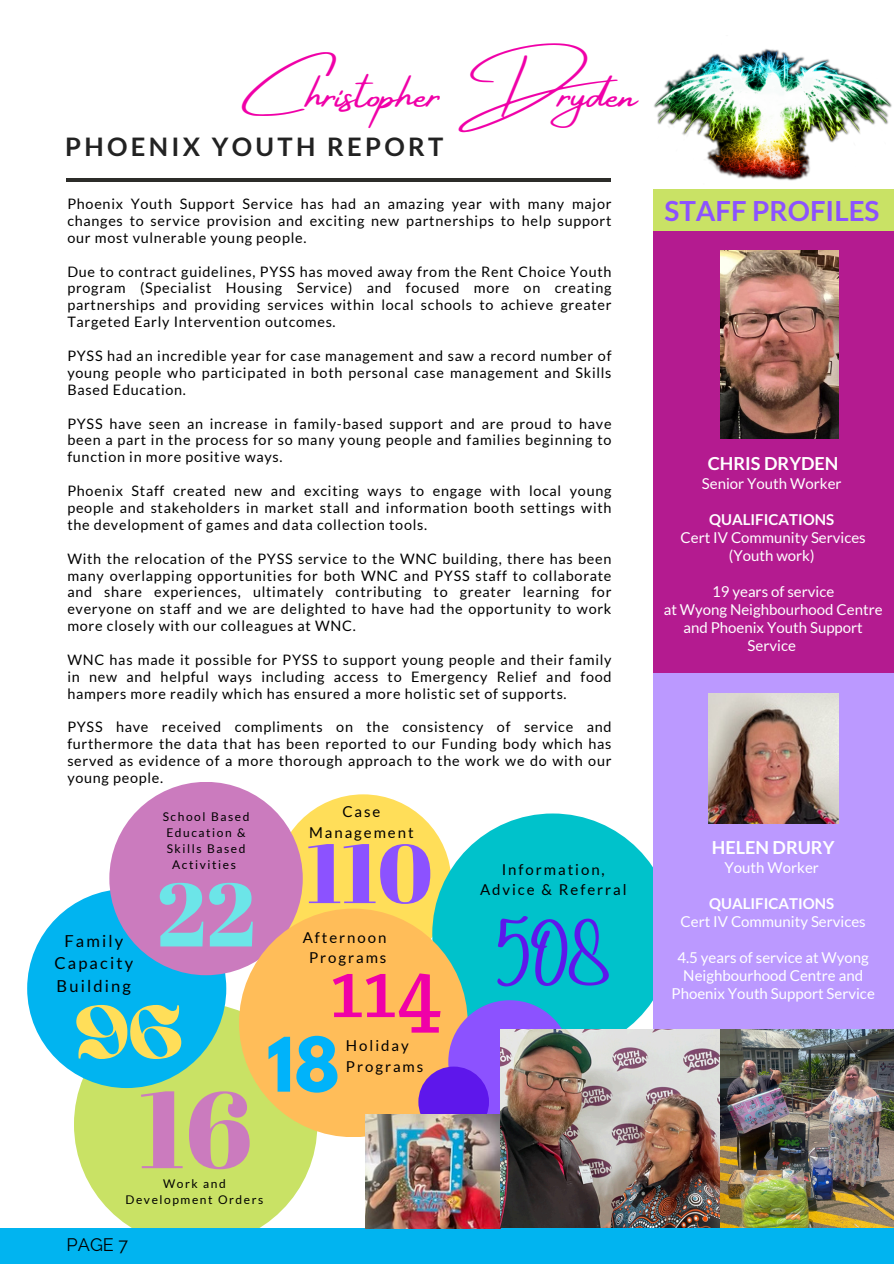
<style>
.page{position:relative;width:894px;height:1264px;background:#fff}
.page>*{position:absolute;margin:0;border:0;box-sizing:border-box;transform-origin:0 0}
.t1{font:108px "Abril Fatface";color:#cb7bbe}
.t2{font:89.55px "Abril Fatface";color:#6ce5e8}
.t3{font:82.95px "Abril Fatface";color:#8c52ff}
.t4{font:82.2px "Trocchi";color:#f000a8}
.t5{font:78.15px "Ahsing";color:#ffde59}
.t6{font:700 66.45px "League Spartan";color:#00b3fa}
.t7{font:61.95px "Angelina";color:#5e17eb}
.t8{font:47.25px "Amsterdam Four";color:#f000a8}
.t9{font:700 27.75px "Lato";color:#8c52ff}
.t10{font:700 25.5px "Lato";letter-spacing:.13em;color:#222}
.t11{font:700 18px "Lato";color:#fff}
.t12{font:18px "Raleway";color:#000}
.t13{font:16.5px/22.5px "Lato";letter-spacing:.13em;color:#000;text-align:center}
.t14{font:15px/18px "Lato";color:#fff;text-align:center}
.t15{font:15px/20.2px "Lato";letter-spacing:.13em;color:#000;text-align:center}
.t16{font:700 15px "Lato";color:#fff}
.t17{font:14.4px/16.8px "Lato";letter-spacing:.05em;color:#000;text-align:justify}
.t18{font:12px/16px "Lato";letter-spacing:.13em;color:#000;text-align:center}
</style>
<div class="page">
<hr style="left:66px;top:178px;width:544px;height:4px;background:#2c2c29">
<div style="left:74px;top:1002px;width:243px;height:243px;background:#c9e265;border-radius:50%"></div>
<div style="left:0;top:1227px;width:893px;height:36px;background:#01b4f0"></div>
<div style="left:275px;top:794px;width:176px;height:176px;background:#ffde59;border-radius:50%"></div>
<div style="left:432px;top:813px;width:241px;height:241px;background:#00c2cb;border-radius:50%"></div>
<div style="left:652px;top:230px;width:241px;height:446px;background:#b41b90"></div>
<div style="left:27px;top:889px;width:199px;height:199px;background:#01b4f0;border-radius:50%"></div>
<div style="left:109px;top:781px;width:194px;height:194px;background:#cb7bbe;border-radius:50%"></div>
<div style="left:239px;top:908px;width:228px;height:229px;background:#ffbd59;border-radius:50%"></div>
<div style="left:652px;top:673px;width:241px;height:356px;background:#b9f"></div>
<img style="left:708px;top:693px;width:129px;height:130px">
<div style="left:652px;top:189px;width:241px;height:41px;background:#c9e265"></div>
<div style="left:448px;top:1000px;width:123px;height:123px;background:#8c52ff;border-radius:50%"></div>
<div style="left:418px;top:1066px;width:71px;height:71px;background:#5e17eb;border-radius:50%"></div>
<img style="left:365px;top:1114px;width:135px;height:114px">
<img style="left:720px;top:251px;width:118px;height:188px">
<img style="left:654px;top:49px;width:238px;height:132px">
<img style="left:500px;top:1029px;width:393px;height:198px">
<p class="t8" style="left:241px;top:68px;width:397px">Christopher Dryden</p>
<p class="t10" style="left:65px;top:130px;width:379px">PHOENIX YOUTH REPORT</p>
<p class="t17" style="left:67px;top:195px;width:545px">Phoenix Youth Support Service has had an amazing year with many major changes to service provision and exciting new partnerships to help support our most vulnerable young people.</p>
<p class="t17" style="left:67px;top:262px;width:545px">Due to contract guidelines, PYSS has moved away from the Rent Choice Youth program (Specialist Housing Service) and focused more on creating partnerships and providing services within local schools to achieve greater Targeted Early Intervention outcomes.</p>
<p class="t17" style="left:67px;top:347px;width:545px">PYSS had an incredible year for case management and saw a record number of young people who participated in both personal case management and Skills Based Education.</p>
<p class="t17" style="left:67px;top:414px;width:545px">PYSS have seen an increase in family-based support and are proud to have been a part in the process for so many young people and families beginning to function in more positive ways.</p>
<p class="t17" style="left:67px;top:482px;width:545px">Phoenix Staff created new and exciting ways to engage with local young people and stakeholders in market stall and information booth settings with the development of games and data collection tools.</p>
<p class="t17" style="left:67px;top:549px;width:545px">With the relocation of the PYSS service to the WNC building, there has been many overlapping opportunities for both WNC and PYSS staff to collaborate and share experiences, ultimately contributing to greater learning for everyone on staff and we are delighted to have had the opportunity to work more closely with our colleagues at WNC.</p>
<p class="t17" style="left:67px;top:651px;width:545px">WNC has made it possible for PYSS to support young people and their family in new and helpful ways including access to Emergency Relief and food hampers more readily which has ensured a more holistic set of supports.</p>
<p class="t17" style="left:67px;top:718px;width:545px">PYSS have received compliments on the consistency of service and furthermore the data that has been reported to our Funding body which has served as evidence of a more thorough approach to the work we do with our young people.</p>
<p class="t18" style="left:163px;top:807px;width:88px">School Based<br>Education &amp;<br>Skills Based<br>Activities</p>
<p class="t2" style="left:156px;top:851px;width:100px">22</p>
<p class="t13" style="left:54px;top:929px;width:80px">Family<br>Capacity<br>Building</p>
<p class="t5" style="left:75px;top:999px;width:109px">96</p>
<h4 class="t1" style="left:139px;top:1053px;width:114px">16</h4>
<h1 class="t15" style="left:309px;top:801px;width:106px">Case<br>Management</h1>
<p class="t3" style="left:307px;top:815px;width:127px">110</p>
<h1 class="t15" style="left:302px;top:927px;width:85px">Afternoon</h1>
<p class="t15" style="left:309px;top:947px;width:79px">Programs</p>
<h2 class="t4" style="left:329px;top:933px;width:112px">114</h2>
<h6 class="t15" style="left:346px;top:1035px;width:64px">Holiday</h6>
<p class="t15" style="left:346px;top:1055px;width:79px">Programs</p>
<p class="t6" style="left:266px;top:1031px;width:75px">18</p>
<p class="t18" style="left:125px;top:1175px;width:139px">Work and<br>Development Orders</p>
<p class="t12" style="left:67px;top:1234px;width:63px">PAGE 7</p>
<p class="t15" style="left:480px;top:858px;width:148px">Information,<br>Advice &amp; Referral</p>
<p class="t7" style="left:495px;top:937px;width:116px">508</p>
<p class="t9" style="left:664px;top:194px;width:216px">STAFF PROFILES</p>
<p class="t11" style="left:707px;top:452px;width:132px">CHRIS DRYDEN</p>
<p class="t14" style="left:701px;top:474px;width:141px">Senior Youth Worker</p>
<p class="t16" style="left:709px;top:510px;width:126px">QUALIFICATIONS</p>
<p class="t14" style="left:680px;top:528px;width:186px">Cert IV Community Services (Youth work)</p>
<p class="t14" style="left:663px;top:582px;width:220px">19 years of service<br>at Wyong Neighbourhood Centre and Phoenix Youth Support<br>Service</p>
<p class="t11" style="left:711px;top:836px;width:124px">HELEN DRURY</p>
<p class="t14" style="left:724px;top:858px;width:96px">Youth Worker</p>
<p class="t16" style="left:709px;top:894px;width:126px">QUALIFICATIONS</p>
<p class="t14" style="left:680px;top:912px;width:186px">Cert IV Community Services</p>
<p class="t14" style="left:677px;top:948px;width:193px">4.5 years of service at Wyong<br>Neighbourhood Centre and</p>
<p class="t14" style="left:671px;top:984px;width:205px">Phoenix Youth Support Service</p>
</div>
